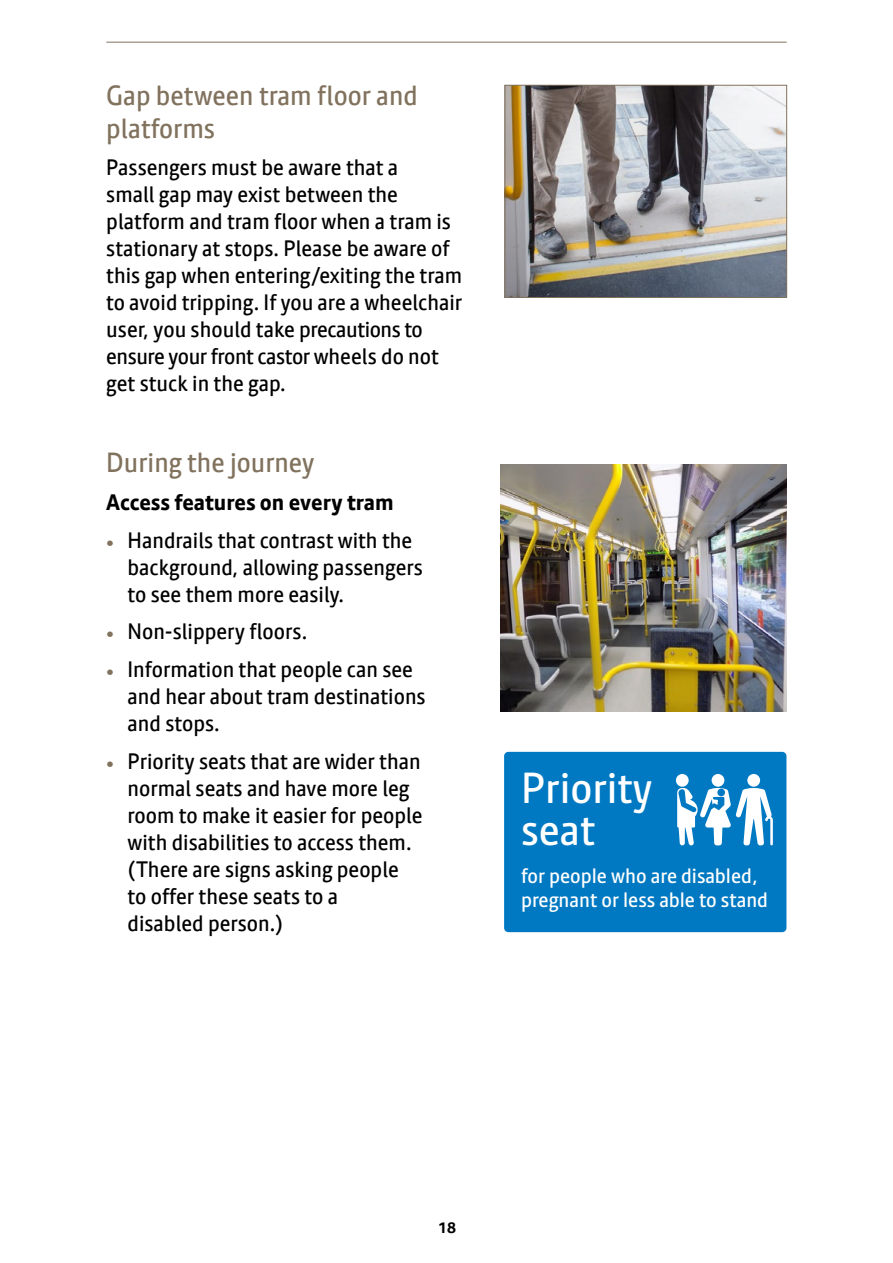
<style>
.page{position:relative;width:893px;height:1263px;background:#fff}
.page>*{position:absolute;margin:0;border:0;box-sizing:border-box;transform-origin:0 0}
.t1{font:42.45px/42.5px "Pantograph Sans";color:#fff}
.t2{font:27px/33px "Calmetta";color:#81725e}
.t3{font:21.75px/27px "Calmetta";color:#000}
.t4{font:700 21.75px "Calmetta";color:#000}
.t5{font:20.4px/23.9px "Pantograph Sans";color:#fff}
.t6{font:700 15px "Calmetta";color:#000}
.s1{color:#81725e}
</style>
<div class="page">
<hr style="left:106px;top:42px;width:681px;height:1px;background:#81725e">
<img style="left:507px;top:87px;width:278px;height:209px">
<div style="left:505px;top:85px;width:282px;height:213px;border:1px solid #81725e"></div>
<svg style="left:501px;top:748px;width:289px;height:187px"></svg>
<div style="left:504px;top:752px;width:282px;height:180px;background:#0079c2;border-radius:4px"></div>
<div style="left:676px;top:774px;width:13px;height:13px;background:#fff;border-radius:50%"></div>
<div style="left:747px;top:774px;width:13px;height:13px;background:#fff;border-radius:50%"></div>
<div style="left:712px;top:774px;width:12px;height:13px;background:#fff;border-radius:50%"></div>
<svg style="left:677px;top:788px;width:96px;height:57px"></svg>
<img style="left:501px;top:464px;width:286px;height:248px">
<p class="t2" style="left:106px;top:78px;width:313px">Gap between tram floor and platforms</p>
<p class="t3" style="left:106px;top:154px;width:357px">Passengers must be aware that a<br>small gap may exist between the platform and tram floor when a tram is stationary at stops. Please be aware of this gap when entering/exiting the tram to avoid tripping. If you are a wheelchair user, you should take precautions to ensure your front castor wheels do not get stuck in the gap.</p>
<p class="t2" style="left:106px;top:446px;width:210px">During the journey</p>
<p class="t4" style="left:106px;top:489px;width:289px">Access features on every tram</p>
<p class="t3" style="left:128px;top:526px;width:297px;text-indent:-21px"><span class="s1">•</span> Handrails that contrast with the background, allowing passengers to see them more easily.</p>
<p class="t3" style="left:106px;top:618px;width:202px"><span class="s1">•</span> Non-slippery floors.</p>
<p class="t3" style="left:128px;top:656px;width:300px;text-indent:-21px"><span class="s1">•</span> Information that people can see and hear about tram destinations and stops.</p>
<p class="t3" style="left:128px;top:747px;width:296px;text-indent:-21px"><span class="s1">•</span> Priority seats that are wider than normal seats and have more leg room to make it easier for people with disabilities to access them. (There are signs asking people to offer these seats to a<br>disabled person.)</p>
<h1 class="t1" style="left:521px;top:766px;width:133px">Priority seat</h1>
<p class="t5" style="left:521px;top:863px;width:248px">for people who are disabled, pregnant or less able to stand</p>
<p class="t6" style="left:438px;top:1218px;width:19px">18</p>
</div>
